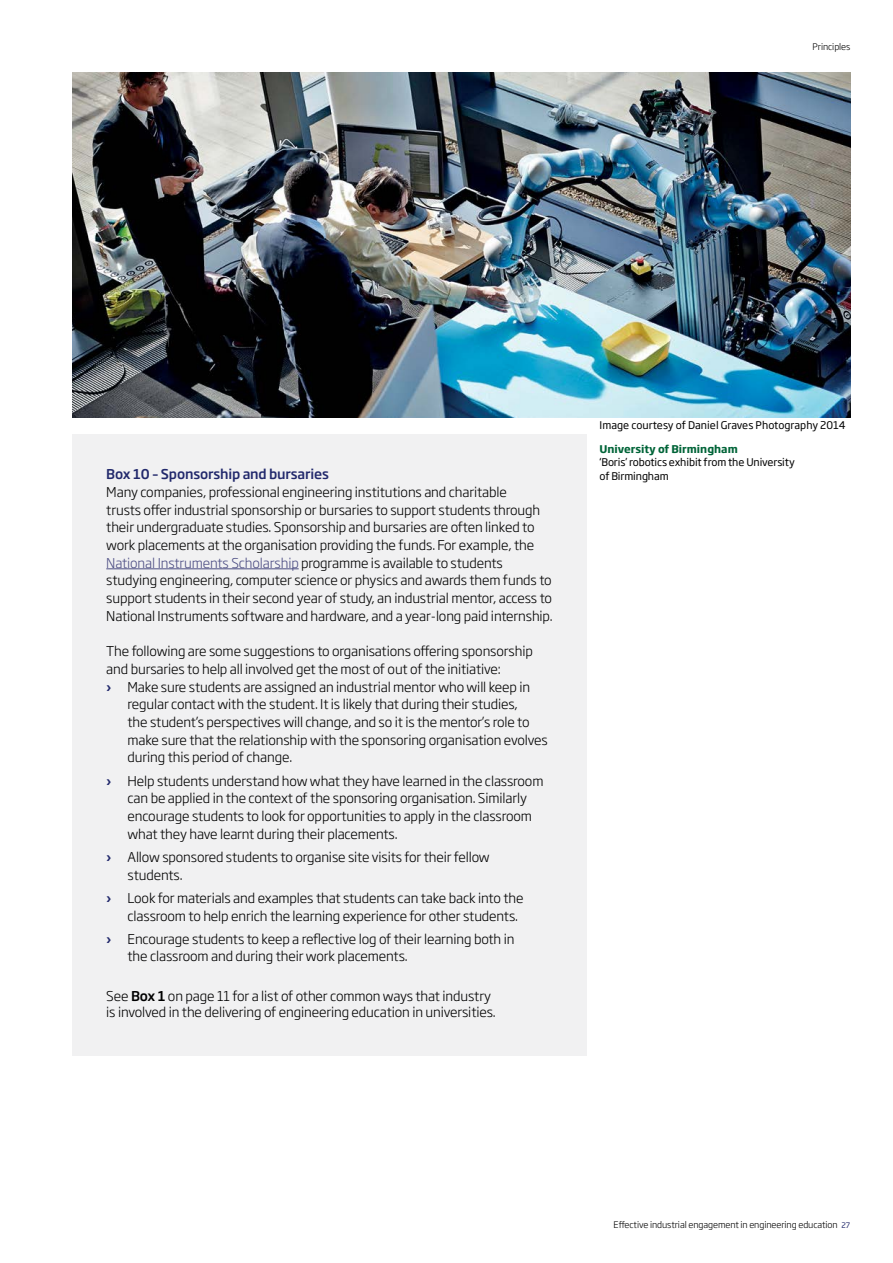
<style>
.page{position:relative;width:893px;height:1263px;background:#fff}
.page>*{position:absolute;margin:0;border:0;box-sizing:border-box;transform-origin:0 0}
.t1{font:300 13.35px/17.7px "Soho Gothic Pro";letter-spacing:-.01em;color:#000}
.t2{font:500 13.35px "Soho Gothic Pro";letter-spacing:-.01em;color:#22296c}
.t3{font:10.5px/13.8px "Soho Gothic Pro";letter-spacing:-.01em;color:#000}
.t4{font:700 10.5px "Soho Gothic Pro";color:#006438}
.t5{font:300 9px "Soho Gothic Pro";letter-spacing:-.01em;color:#000}
.s1{color:#4d4e84}
.s2{font-weight:500;color:#22296c}
.s3{font-weight:500}
.s4{font-weight:400;font-size:7.5px;color:#22296c}
</style>
<div class="page">
<img style="left:72px;top:72px;width:778px;height:345px">
<div style="left:72px;top:435px;width:515px;height:621px;background:#f1f1f2"></div>
<hr style="left:106px;top:568px;width:193px;height:1px;background:#4d4e84">
<p class="t5" style="left:813px;top:39px;width:39px">Principles</p>
<p class="t2" style="left:106px;top:464px;width:224px">Box 10 – Sponsorship and bursaries</p>
<p class="t1" style="left:106px;top:482px;width:448px">Many companies, professional engineering institutions and charitable<br>trusts offer industrial sponsorship or bursaries to support students through their undergraduate studies. Sponsorship and bursaries are often linked to work placements at the organisation providing the funds. For example, the <span class="s1">National Instruments Scholarship</span> programme is available to students studying engineering, computer science or physics and awards them funds to support students in their second year of study, an industrial mentor, access to National Instruments software and hardware, and a year-long paid internship.</p>
<p class="t1" style="left:106px;top:642px;width:428px">The following are some suggestions to organisations offering sponsorship</p>
<p class="t1" style="left:106px;top:659px;width:396px">and bursaries to help all involved get the most of out of the initiative:</p>
<p class="t1" style="left:106px;top:677px;width:425px"><span class="s2">›</span> Make sure students are assigned an industrial mentor who will keep in</p>
<p class="t1" style="left:128px;top:695px;width:392px">regular contact with the student. It is likely that during their studies,</p>
<p class="t1" style="left:128px;top:712px;width:404px">the student’s perspectives will change, and so it is the mentor’s role to</p>
<p class="t1" style="left:128px;top:730px;width:422px">make sure that the relationship with the sponsoring organisation evolves</p>
<p class="t1" style="left:128px;top:748px;width:166px">during this period of change.</p>
<p class="t1" style="left:128px;top:771px;width:417px;text-indent:-21px"><span class="s2">›</span> Help students understand how what they have learned in the classroom can be applied in the context of the sponsoring organisation. Similarly encourage students to look for opportunities to apply in the classroom what they have learnt during their placements.</p>
<p class="t1" style="left:128px;top:847px;width:364px;text-indent:-21px"><span class="s2">›</span> Allow sponsored students to organise site visits for their fellow students.</p>
<p class="t1" style="left:128px;top:888px;width:397px;text-indent:-21px"><span class="s2">›</span> Look for materials and examples that students can take back into the classroom to help enrich the learning experience for other students.</p>
<p class="t1" style="left:128px;top:929px;width:388px;text-indent:-21px"><span class="s2">›</span> Encourage students to keep a reflective log of their learning both in the classroom and during their work placements.</p>
<p class="t1" style="left:106px;top:987px;width:391px;line-height:16px">See <span class="s3">Box 1</span> on page 11 for a list of other common ways that industry is involved in the delivering of engineering education in universities.</p>
<p class="t3" style="left:600px;top:417px;width:247px">Image courtesy of Daniel Graves Photography 2014</p>
<p class="t4" style="left:600px;top:440px;width:140px">University of Birmingham</p>
<p class="t3" style="left:600px;top:455px;width:197px">‘Boris’ robotics exhibit from the University of Birmingham</p>
<p class="t5" style="left:614px;top:1218px;width:238px">Effective industrial engagement in engineering education <span class="s4">27</span></p>
</div>
